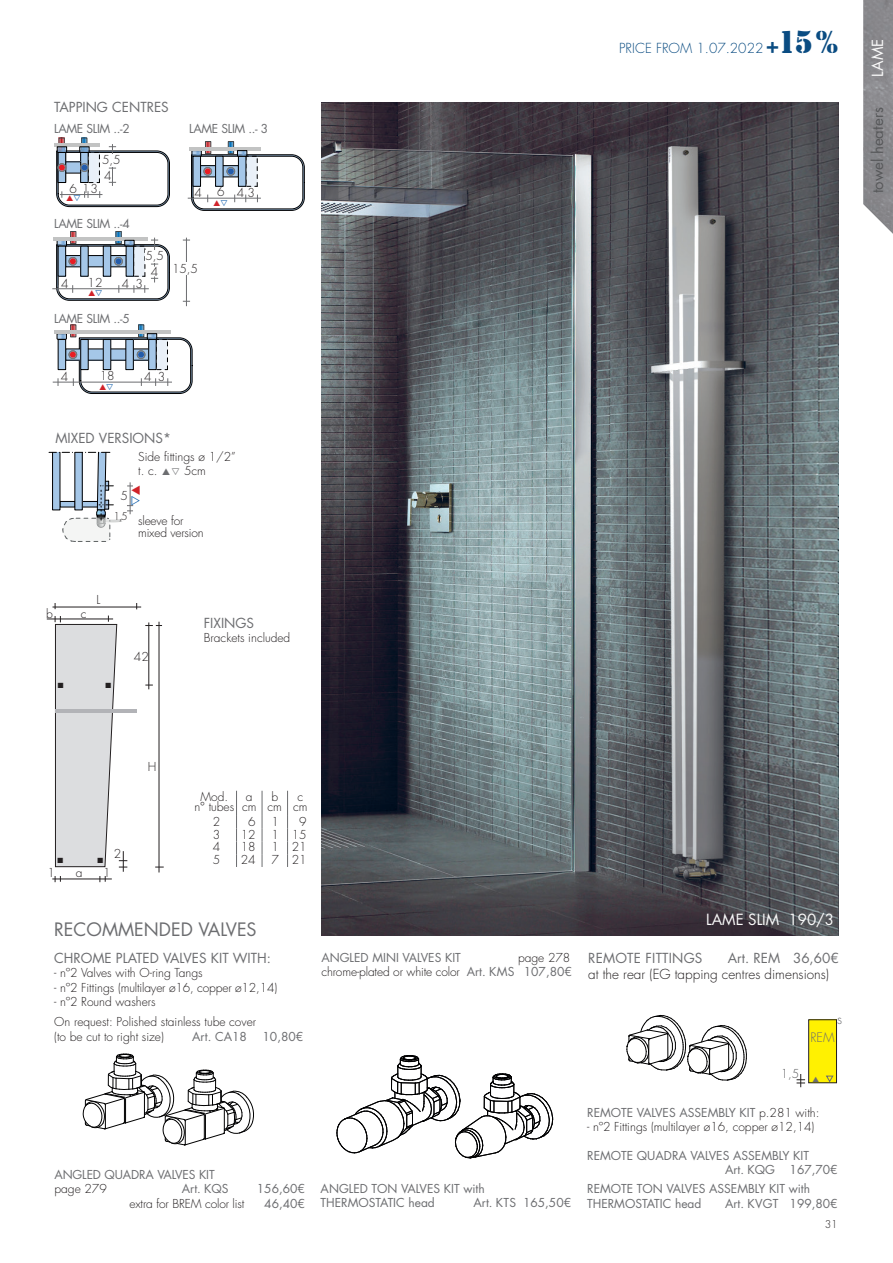
<style>
.page{position:relative;width:893px;height:1263px;background:#fff}
.page>*{position:absolute;margin:0;border:0;box-sizing:border-box;transform-origin:0 0}
.t1{font:18px "Futura Std";color:#6c6d70}
.t2{font:17.25px "Arial";color:#000001}
.t3{font:15px "Futura Std";color:#fafafa}
.t4{font:15px "Futura Std";color:#57585a}
.t5{font:13.5px "Futura Std";color:#6c6d70}
.t6{font:300 13.5px "Futura Std";color:#231f20}
.t7{font:300 13.5px "Futura Std";color:#0a4c82}
.t8{font:300 13.5px "Futura Std";color:#6c6d70}
.t9{font:300 12.75px "Futura Std";color:#6c6d70}
.t10{font:300 12px/10.5px "Futura Std";color:#231f20}
.t11{font:12px/14.4px "Futura Std";color:#6c6d70}
.t12{font:12px "Futura Std";letter-spacing:-.025em;color:#6c6d70}
.t13{font:300 12px "Futura Std";color:#57585a}
.t14{font:300 10.5px "Futura Std";color:#231f20}
.t15{font:7.5px "Zapf Dingbats ITC";color:#231f20}
.s1{color:#6c6d70}
.s2{font-family:"Stencil";font-weight:400;font-size:22.5px}
.s3{font-family:"Stencil";font-weight:400;font-size:33px}
.s4{font-weight:400;color:#6c6d70}
.s5{font-weight:300;color:#231f20}
</style>
<div class="page">
<img style="left:863px;top:0;width:30px;height:234px">
<div style="left:228px;top:141px;width:6px;height:13px;border:1px solid #444749"></div>
<div style="left:205px;top:141px;width:6px;height:13px;border:1px solid #444749"></div>
<hr style="left:189px;top:147px;width:72px;height:4px;background:#c2c3c3">
<hr style="left:54px;top:143px;width:45px;height:4px;background:#c2c3c3">
<hr style="left:54px;top:237px;width:94px;height:3px;background:#c2c3c3">
<hr style="left:54px;top:330px;width:117px;height:4px;background:#c2c3c3">
<img style="left:321px;top:102px;width:518px;height:833px">
<hr style="left:188px;top:198px;width:73px;height:1px;background:#6c6d70">
<hr style="left:52px;top:879px;width:60px;height:1px;background:#231f20">
<hr style="left:53px;top:607px;width:88px;height:1px;background:#231f20">
<hr style="left:47px;top:619px;width:66px;height:1px;background:#231f20">
<hr style="left:149px;top:622px;width:1px;height:67px;background:#231f20">
<svg style="left:145px;top:625px;width:17px;height:1px"></svg>
<hr style="left:159px;top:622px;width:1px;height:250px;background:#231f20">
<svg style="left:55px;top:615px;width:72px;height:267px"></svg>
<hr style="left:55px;top:709px;width:82px;height:4px;background:#b2b3b7">
<hr style="left:52px;top:288px;width:97px;height:1px;background:#6c6d70">
<hr style="left:53px;top:382px;width:119px;height:1px;background:#6c6d70">
<div style="left:809px;top:1020px;width:27px;height:63px;background:#fff101"></div>
<div style="left:808px;top:1019px;width:29px;height:64px;border:1px solid #231f20"></div>
<svg style="left:826px;top:1076px;width:7px;height:6px"></svg>
<svg style="left:337px;top:1055px;width:216px;height:103px"></svg>
<svg style="left:797px;top:1074px;width:8px;height:13px"></svg>
<svg style="left:627px;top:1015px;width:120px;height:66px"></svg>
<svg style="left:83px;top:1054px;width:171px;height:92px"></svg>
<hr style="left:186px;top:238px;width:1px;height:68px;background:#6c6d70">
<div style="left:172px;top:263px;width:30px;height:12px;background:#fff"></div>
<svg style="left:236px;top:791px;width:1px;height:76px"></svg>
<svg style="left:262px;top:791px;width:1px;height:76px"></svg>
<svg style="left:287px;top:791px;width:1px;height:76px"></svg>
<svg style="left:56px;top:138px;width:114px;height:69px"></svg>
<svg style="left:191px;top:142px;width:114px;height:69px"></svg>
<svg style="left:56px;top:325px;width:137px;height:69px"></svg>
<svg style="left:56px;top:231px;width:114px;height:70px"></svg>
<svg style="left:49px;top:452px;width:85px;height:90px"></svg>
<p class="t5" style="left:54px;top:99px;width:116px">TAPPING CENTRES</p>
<p class="t12" style="left:54px;top:121px;width:77px">LAME SLIM ..-2</p>
<p class="t12" style="left:189px;top:121px;width:81px">LAME SLIM ..- 3</p>
<p class="t10" style="left:102px;top:152px;width:20px;line-height:15.6px">5,5<br>4</p>
<p class="t10" style="left:69px;top:184px;width:30px">6 13</p>
<p class="t10" style="left:194px;top:188px;width:9px">4</p>
<p class="t10" style="left:217px;top:188px;width:39px">6 43</p>
<p class="t12" style="left:54px;top:216px;width:77px">LAME SLIM ..-4</p>
<p class="t10" style="left:145px;top:251px;width:20px">5,5</p>
<p class="t10" style="left:61px;top:278px;width:9px">4</p>
<p class="t10" style="left:88px;top:277px;width:16px">12</p>
<p class="t10" style="left:122px;top:278px;width:9px">4</p>
<p class="t10" style="left:136px;top:278px;width:9px">3</p>
<p class="t10" style="left:151px;top:266px;width:9px">4</p>
<p class="t12" style="left:54px;top:311px;width:77px">LAME SLIM ..-5</p>
<p class="t10" style="left:172px;top:264px;width:28px">15,5</p>
<p class="t10" style="left:61px;top:372px;width:9px">4</p>
<p class="t10" style="left:100px;top:371px;width:16px">18</p>
<p class="t10" style="left:144px;top:372px;width:9px">4</p>
<p class="t10" style="left:158px;top:372px;width:9px">3</p>
<p class="t5" style="left:55px;top:429px;width:117px">MIXED VERSIONS*</p>
<p class="t10" style="left:46px;top:609px;width:8px">b</p>
<p class="t10" style="left:120px;top:491px;width:9px">5</p>
<p class="t14" style="left:114px;top:510px;width:16px">1,5</p>
<p class="t10" style="left:138px;top:450px;width:99px;line-height:13.5px">Side fittings ø 1/2” t. c. <span class="s1">▲▽</span> 5cm</p>
<p class="t10" style="left:138px;top:515px;width:67px;line-height:12px">sleeve for mixed version</p>
<p class="t10" style="left:81px;top:609px;width:7px">c</p>
<p class="t10" style="left:97px;top:595px;width:5px">L</p>
<p class="t10" style="left:134px;top:651px;width:16px">42</p>
<p class="t5" style="left:204px;top:615px;width:52px">FIXINGS</p>
<p class="t10" style="left:204px;top:632px;width:88px">Brackets included</p>
<p class="t15" style="left:58px;top:682px;width:7px">■</p>
<p class="t15" style="left:105px;top:682px;width:7px">■</p>
<p class="t7" style="left:619px;top:40px;width:220px">PRICE FROM 1.07.2022 <span class="s2">+</span><span class="s3">15%</span></p>
<p class="t3" style="left:868px;top:77px;width:40px;rotate:-90deg">LAME</p>
<p class="t4" style="left:868px;top:193px;width:87px;rotate:-90deg">towel heaters</p>
<p class="t10" style="left:148px;top:762px;width:10px">H</p>
<p class="t15" style="left:57px;top:857px;width:7px">■</p>
<p class="t15" style="left:97px;top:857px;width:7px">■</p>
<p class="t10" style="left:114px;top:849px;width:9px">2</p>
<p class="t10" style="left:47px;top:867px;width:9px">1</p>
<p class="t10" style="left:76px;top:868px;width:8px">a</p>
<p class="t10" style="left:103px;top:868px;width:9px">1</p>
<p class="t10" style="left:194px;top:791px;width:41px;text-align:center">Mod. n° tubes</p>
<p class="t10" style="left:242px;top:791px;width:16px;text-align:center">a cm</p>
<p class="t10" style="left:268px;top:791px;width:16px;text-align:center">b cm</p>
<p class="t10" style="left:293px;top:791px;width:16px;text-align:center">c cm</p>
<p class="t10" style="left:213px;top:816px;width:9px">2</p>
<p class="t10" style="left:248px;top:816px;width:9px">6</p>
<p class="t10" style="left:272px;top:816px;width:9px">1</p>
<p class="t10" style="left:299px;top:816px;width:9px">9</p>
<p class="t10" style="left:213px;top:829px;width:9px">3</p>
<p class="t10" style="left:241px;top:829px;width:16px">12</p>
<p class="t10" style="left:272px;top:829px;width:37px">1 15</p>
<p class="t10" style="left:213px;top:842px;width:9px">4</p>
<p class="t10" style="left:241px;top:842px;width:16px">18</p>
<p class="t10" style="left:272px;top:842px;width:37px">1 21</p>
<p class="t10" style="left:213px;top:855px;width:9px">5</p>
<p class="t10" style="left:241px;top:855px;width:16px">24</p>
<p class="t10" style="left:272px;top:855px;width:37px">7 21</p>
<h1 class="t1" style="left:54px;top:917px;width:204px">RECOMMENDED VALVES</h1>
<p class="t5" style="left:54px;top:949px;width:218px">CHROME PLATED VALVES KIT WITH:</p>
<p class="t10" style="left:54px;top:968px;width:150px">- nº2 Valves with O-ring Tangs</p>
<p class="t10" style="left:54px;top:982px;width:224px">- nº2 Fittings (multilayer ø16, copper ø12,14)</p>
<p class="t10" style="left:54px;top:992px;width:203px;line-height:20.4px">- nº2 Round washers<br>On request: Polished stainless tube cover</p>
<p class="t10" style="left:54px;top:1031px;width:111px">(to be cut to right size)</p>
<p class="t11" style="left:192px;top:1029px;width:56px">Art. CA18</p>
<p class="t11" style="left:263px;top:1029px;width:42px">10,80€</p>
<p class="t11" style="left:321px;top:950px;width:141px">ANGLED MINI VALVES KIT</p>
<p class="t10" style="left:321px;top:950px;width:252px;line-height:14.4px;text-align:right">page 278<br>chrome-plated or white color <span class="s4">Art. KMS 107,80€</span></p>
<h2 class="t2" style="left:398px;top:965px;width:52px">NERO</h2>
<p class="t11" style="left:54px;top:1167px;width:162px">ANGLED QUADRA VALVES KIT</p>
<p class="t10" style="left:54px;top:1184px;width:54px">page 279</p>
<p class="t11" style="left:182px;top:1182px;width:48px">Art. KQS</p>
<p class="t11" style="left:257px;top:1182px;width:50px">156,60€</p>
<p class="t10" style="left:129px;top:1198px;width:117px">extra for BREM color list</p>
<p class="t11" style="left:264px;top:1196px;width:42px">46,40€</p>
<p class="t11" style="left:321px;top:1181px;width:166px">ANGLED TON VALVES KIT with<br>THERMOSTATIC head</p>
<p class="t11" style="left:474px;top:1195px;width:99px">Art. KTS 165,50€</p>
<p class="t3" style="left:706px;top:910px;width:129px">LAME SLIM 190/3</p>
<p class="t5" style="left:588px;top:949px;width:116px">REMOTE FITTINGS</p>
<p class="t5" style="left:728px;top:949px;width:112px">Art. REM 36,60€</p>
<p class="t6" style="left:588px;top:966px;width:242px">at the rear (EG tapping centres dimensions)</p>
<p class="t8" style="left:837px;top:1011px;width:7px">s</p>
<p class="t13" style="left:781px;top:1067px;width:20px">1,5</p>
<p class="t9" style="left:810px;top:1030px;width:26px">REM</p>
<p class="t11" style="left:587px;top:1105px;width:234px">REMOTE VALVES ASSEMBLY KIT <span class="s5">p.281 with:</span></p>
<p class="t10" style="left:587px;top:1122px;width:229px">- nº2 Fittings (multilayer ø16, copper ø12,14)</p>
<p class="t11" style="left:725px;top:1148px;width:114px;text-indent:-138px">REMOTE QUADRA VALVES ASSEMBLY KIT<br>Art. KQG 167,70€</p>
<p class="t11" style="left:587px;top:1182px;width:224px">REMOTE TON VALVES ASSEMBLY KIT with<br>THERMOSTATIC head</p>
<p class="t11" style="left:725px;top:1196px;width:114px">Art. KVGT 199,80€</p>
<p class="t14" style="left:825px;top:1218px;width:15px">31</p>
</div>
